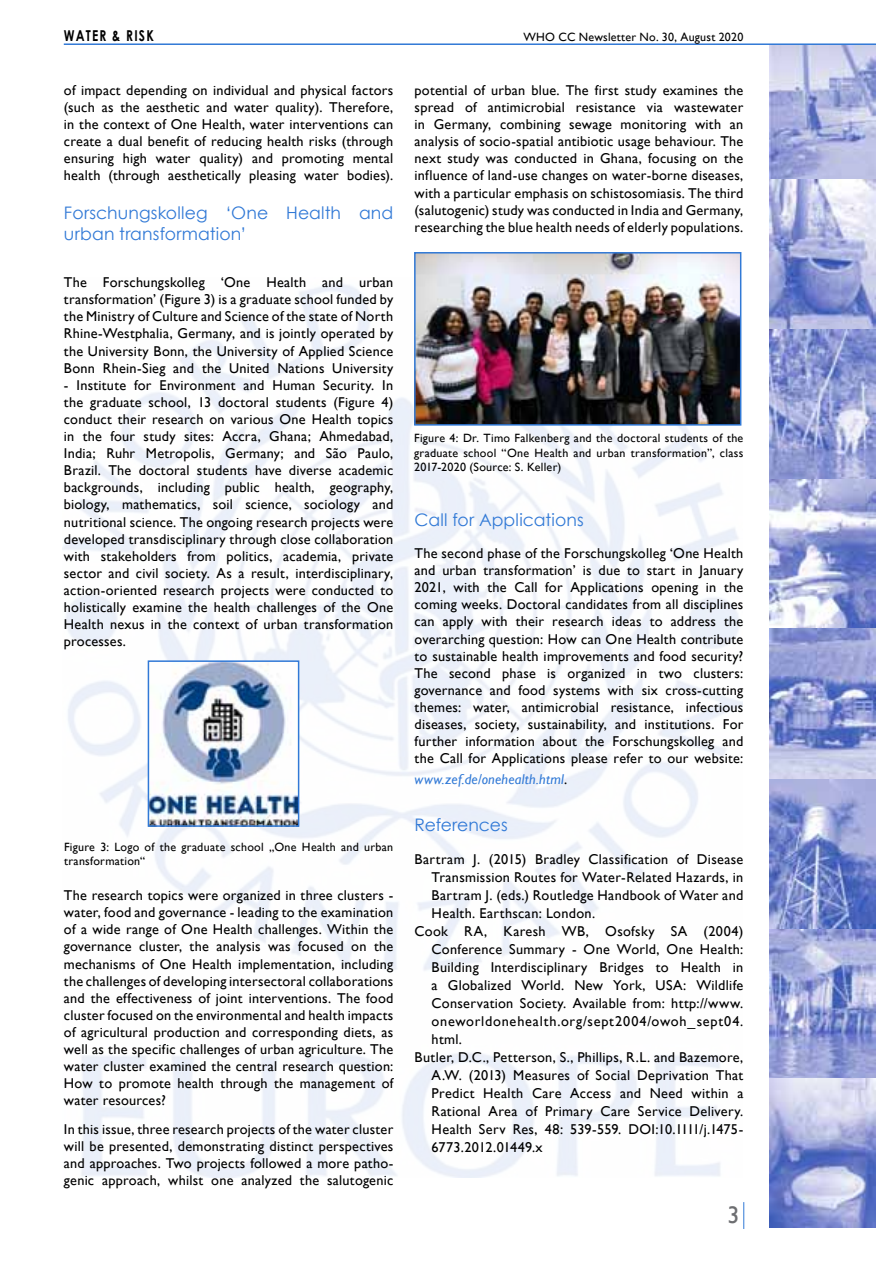
<style>
.page{position:relative;width:893px;height:1263px;background:#fff}
.page>*{position:absolute;margin:0;border:0;box-sizing:border-box;transform-origin:0 0}
.t1{font:24px "Gill Sans";color:#6d6e71}
.t2{font:17.25px/21px "Century Gothic";letter-spacing:.005em;color:#3179d6}
.t3{font:700 15px "Century Gothic";letter-spacing:.1em;color:#000;scale:.8 1}
.t4{font:14.25px/17.1px "Gill Sans";letter-spacing:.02em;color:#000;text-align:justify}
.t5{font:14.25px "Gill Sans";letter-spacing:.055em;color:#000}
.t6{font:italic 14.25px "Gill Sans";letter-spacing:.015em;color:#3179d6}
.t7{font:14.25px "Gill Sans";letter-spacing:-.005em;color:#000}
.t8{font:12px/14.4px "Gill Sans";letter-spacing:.02em;color:#000}
.s1{font-style:normal;color:#000}
</style>
<div class="page">
<img style="left:770px;top:45px;width:106px;height:1183px">
<svg style="left:743px;top:1202px;width:1px;height:27px"></svg>
<hr style="left:64px;top:43px;width:812px;height:2px;background:#3179d6">
<img style="left:151px;top:663px;width:145px;height:161px">
<div style="left:148px;top:660px;width:151px;height:167px;border:2px solid #3179d6"></div>
<img style="left:417px;top:255px;width:321px;height:168px">
<div style="left:414px;top:252px;width:327px;height:174px;border:2px solid #3179d6"></div>
<p class="t3" style="left:64px;top:24px;width:114px">WATER &amp; RISK</p>
<p class="t8" style="left:523px;top:30px;width:221px">WHO CC Newsletter No. 30, August 2020</p>
<p class="t4" style="left:64px;top:82px;width:331px">of impact depending on individual and physical factors (such as the aesthetic and water quality). Therefore, in the context of One Health, water interventions can create a dual benefit of reducing health risks (through ensuring high water quality) and promoting mental health (through aesthetically pleasing water bodies).</p>
<p class="t2" style="left:64px;top:201px;width:331px">Forschungskolleg ‘One Health and urban transformation’</p>
<p class="t4" style="left:64px;top:274px;width:331px">The Forschungskolleg ‘One Health and urban transformation’ (Figure 3) is a graduate school funded by the Ministry of Culture and Science of the state of North Rhine-Westphalia, Germany, and is jointly operated by the University Bonn, the University of Applied Science Bonn Rhein-Sieg and the United Nations University</p>
<p class="t4" style="left:64px;top:377px;width:331px">- Institute for Environment and Human Security. In the graduate school, 13 doctoral students (Figure 4) conduct their research on various One Health topics in the four study sites: Accra, Ghana; Ahmedabad, India; Ruhr Metropolis, Germany; and São Paulo, Brazil. The doctoral students have diverse academic backgrounds, including public health, geography, biology, mathematics, soil science, sociology and nutritional science. The ongoing research projects were developed transdisciplinary through close collaboration with stakeholders from politics, academia, private sector and civil society. As a result, interdisciplinary, action-oriented research projects were conducted to holistically examine the health challenges of the One Health nexus in the context of urban transformation processes.</p>
<p class="t8" style="left:64px;top:840px;width:331px">Figure 3: Logo of the graduate school „One Health and urban transformation“</p>
<p class="t4" style="left:64px;top:887px;width:331px">The research topics were organized in three clusters - water, food and governance - leading to the examination of a wide range of One Health challenges. Within the governance cluster, the analysis was focused on the mechanisms of One Health implementation, including the challenges of developing intersectoral collaborations and the effectiveness of joint interventions. The food cluster focused on the environmental and health impacts of agricultural production and corresponding diets, as well as the specific challenges of urban agriculture. The water cluster examined the central research question:<br>How to promote health through the management of water resources?</p>
<p class="t4" style="left:64px;top:1121px;width:331px">In this issue, three research projects of the water cluster will be presented, demonstrating distinct perspectives and approaches. Two projects followed a more patho&shy;genic approach, whilst one analyzed the salutogenic</p>
<p class="t4" style="left:415px;top:82px;width:330px">potential of urban blue. The first study examines the spread of antimicrobial resistance via wastewater in Germany, combining sewage monitoring with an analysis of socio-spatial antibiotic usage behaviour. The next study was conducted in Ghana, focusing on the influence of land-use changes on water-borne diseases, with a particular emphasis on schistosomiasis. The third (salutogenic) study was conducted in India and Germany, researching the blue health needs of elderly populations.</p>
<p class="t8" style="left:414px;top:431px;width:331px;text-align:justify">Figure 4: Dr. Timo Falkenberg and the doctoral students of the graduate school “One Health and urban transformation”, class 2017-2020 (Source: S. Keller)</p>
<p class="t2" style="left:415px;top:509px;width:171px">Call for Applications</p>
<p class="t4" style="left:415px;top:545px;width:330px">The second phase of the Forschungskolleg ‘One Health and urban transformation’ is due to start in January 2021, with the Call for Applications opening in the coming weeks. Doctoral candidates from all disciplines can apply with their research ideas to address the overarching question: How can One Health contribute to sustainable health improvements and food security?<br>The second phase is organized in two clusters: governance and food systems with six cross-cutting themes: water, antimicrobial resistance, infectious diseases, society, sustainability, and institutions. For further information about the Forschungskolleg and the Call for Applications please refer to our website:</p>
<p class="t6" style="left:415px;top:771px;width:154px">www.zef.de/onehealth.html<span class="s1">.</span></p>
<p class="t2" style="left:415px;top:814px;width:95px">References</p>
<p class="t4" style="left:415px;top:851px;width:330px">Bartram J. (2015) Bradley Classification of Disease</p>
<p class="t4" style="left:432px;top:869px;width:313px">Transmission Routes for Water-Related Hazards, in</p>
<p class="t4" style="left:432px;top:887px;width:313px">Bartram J. (eds.) Routledge Handbook of Water and</p>
<p class="t4" style="left:432px;top:905px;width:165px">Health. Earthscan: London.</p>
<p class="t4" style="left:415px;top:923px;width:330px">Cook RA, Karesh WB, Osofsky SA (2004)</p>
<p class="t4" style="left:432px;top:941px;width:313px">Conference Summary - One World, One Health:</p>
<p class="t4" style="left:432px;top:959px;width:313px">Building Interdisciplinary Bridges to Health in</p>
<p class="t4" style="left:432px;top:977px;width:313px">a Globalized World. New York, USA: Wildlife</p>
<p class="t4" style="left:432px;top:995px;width:313px">Conservation Society. Available from: http://www.</p>
<p class="t5" style="left:432px;top:1013px;width:313px">oneworldonehealth.org/sept2004/owoh_sept04.</p>
<p class="t4" style="left:432px;top:1031px;width:32px">html.</p>
<p class="t4" style="left:415px;top:1049px;width:330px">Butler, D.C., Petterson, S., Phillips, R.L. and Bazemore,</p>
<p class="t4" style="left:432px;top:1067px;width:313px">A.W. (2013) Measures of Social Deprivation That</p>
<p class="t4" style="left:432px;top:1085px;width:313px">Predict Health Care Access and Need within a</p>
<p class="t4" style="left:432px;top:1103px;width:313px">Rational Area of Primary Care Service Delivery.</p>
<p class="t4" style="left:432px;top:1121px;width:313px">Health Serv Res, 48: 539-559. DOI:10.1111/j.1475-</p>
<p class="t7" style="left:432px;top:1139px;width:113px">6773.2012.01449.x</p>
<h1 class="t1" style="left:727px;top:1201px;width:13px">3</h1>
</div>
